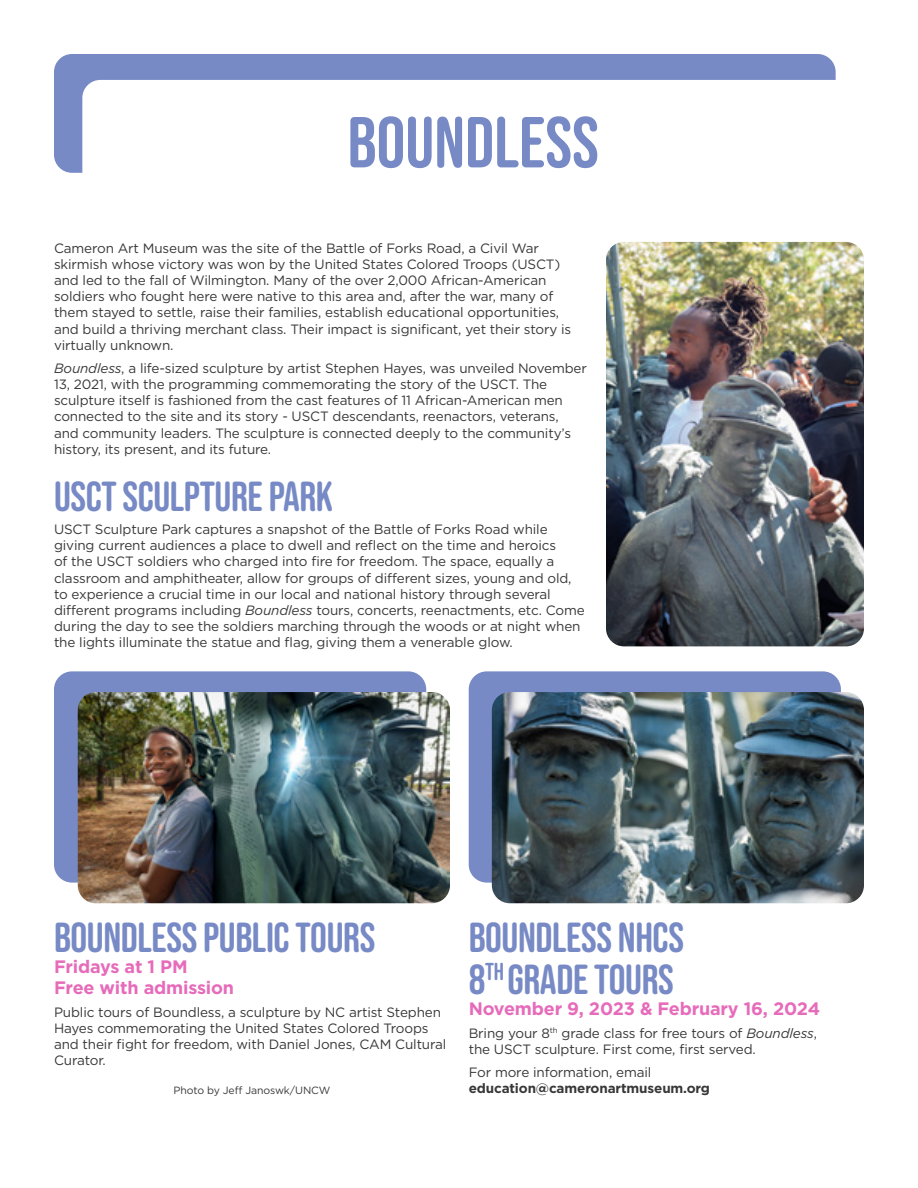
<style>
.page{position:relative;width:918px;height:1188px;background:#fff}
.page>*{position:absolute;margin:0;border:0;box-sizing:border-box;transform-origin:0 0}
.t1{font:72px "Bebas Neue Rounded";color:#778ac5}
.t2{font:42px/42px "Bebas Neue Rounded";letter-spacing:-.01em;color:#778ac5}
.t3{font:700 18px/21px "Gotham";letter-spacing:-.01em;color:#e66bba}
.t4{font:13.5px/16.2px "Gotham";letter-spacing:-.01em;color:#383839}
.t5{font:700 13.5px "Gotham";letter-spacing:-.01em;color:#383839}
.t6{font:10.5px "Gotham";letter-spacing:-.01em;color:#383839}
.s1{font-style:italic}
</style>
<div class="page">
<img style="left:606px;top:242px;width:258px;height:404px">
<div style="left:54px;top:54px;width:782px;height:119px;background:#778ac5;border-radius:18px"></div>
<div style="left:82px;top:80px;width:782px;height:119px;background:#fff;border-radius:18px"></div>
<div style="left:54px;top:671px;width:372px;height:212px;background:#778ac5;border-radius:18px"></div>
<img style="left:78px;top:692px;width:372px;height:211px">
<div style="left:469px;top:671px;width:372px;height:212px;background:#778ac5;border-radius:18px"></div>
<img style="left:492px;top:692px;width:372px;height:211px">
<h1 class="t1" style="left:347px;top:102px;width:253px">BOUNDLESS</h1>
<p class="t4" style="left:54px;top:240px;width:519px">Cameron Art Museum was the site of the Battle of Forks Road, a Civil War skirmish whose victory was won by the United States Colored Troops (USCT) and led to the fall of Wilmington. Many of the over 2,000 African-American soldiers who fought here were native to this area and, after the war, many of them stayed to settle, raise their families, establish educational opportunities, and build a thriving merchant class. Their impact is significant, yet their story is virtually unknown.</p>
<p class="t4" style="left:54px;top:360px;width:534px"><span class="s1">Boundless</span>, a life-sized sculpture by artist Stephen Hayes, was unveiled November 13, 2021, with the programming commemorating the story of the USCT. The sculpture itself is fashioned from the cast features of 11 African-American men connected to the site and its story - USCT descendants, reenactors, veterans, and community leaders. The sculpture is connected deeply to the community’s history, its present, and its future.</p>
<h2 class="t2" style="left:54px;top:475px;width:281px">USCT SCULPTURE PARK</h2>
<p class="t4" style="left:54px;top:521px;width:532px">USCT Sculpture Park captures a snapshot of the Battle of Forks Road while giving current audiences a place to dwell and reflect on the time and heroics<br>of the USCT soldiers who charged into fire for freedom. The space, equally a classroom and amphitheater, allow for groups of different sizes, young and old, to experience a crucial time in our local and national history through several different programs including <span class="s1">Boundless</span> tours, concerts, reenactments, etc. Come during the day to see the soldiers marching through the woods or at night when the lights illuminate the statue and flag, giving them a venerable glow.</p>
<h2 class="t2" style="left:54px;top:916px;width:323px">BOUNDLESS PUBLIC TOURS</h2>
<h3 class="t3" style="left:54px;top:956px;width:182px">Fridays at 1 PM<br>Free with admission</h3>
<p class="t4" style="left:54px;top:1004px;width:394px">Public tours of Boundless, a sculpture by NC artist Stephen Hayes commemorating the United States Colored Troops and their fight for freedom, with Daniel Jones, CAM Cultural Curator.</p>
<p class="t6" style="left:173px;top:1084px;width:159px">Photo by Jeff Janoswk/UNCW</p>
<h2 class="t2" style="left:469px;top:916px;width:217px">BOUNDLESS NHCS<br>8<sup>TH</sup> GRADE TOURS</h2>
<h3 class="t3" style="left:469px;top:998px;width:353px">November 9, 2023 &amp; February 16, 2024</h3>
<p class="t4" style="left:469px;top:1025px;width:350px">Bring your 8<sup>th</sup> grade class for free tours of <span class="s1">Boundless</span>, the USCT sculpture. First come, first served.</p>
<p class="t4" style="left:469px;top:1064px;width:184px">For more information, email</p>
<p class="t5" style="left:469px;top:1079px;width:243px">education@cameronartmuseum.org</p>
</div>
